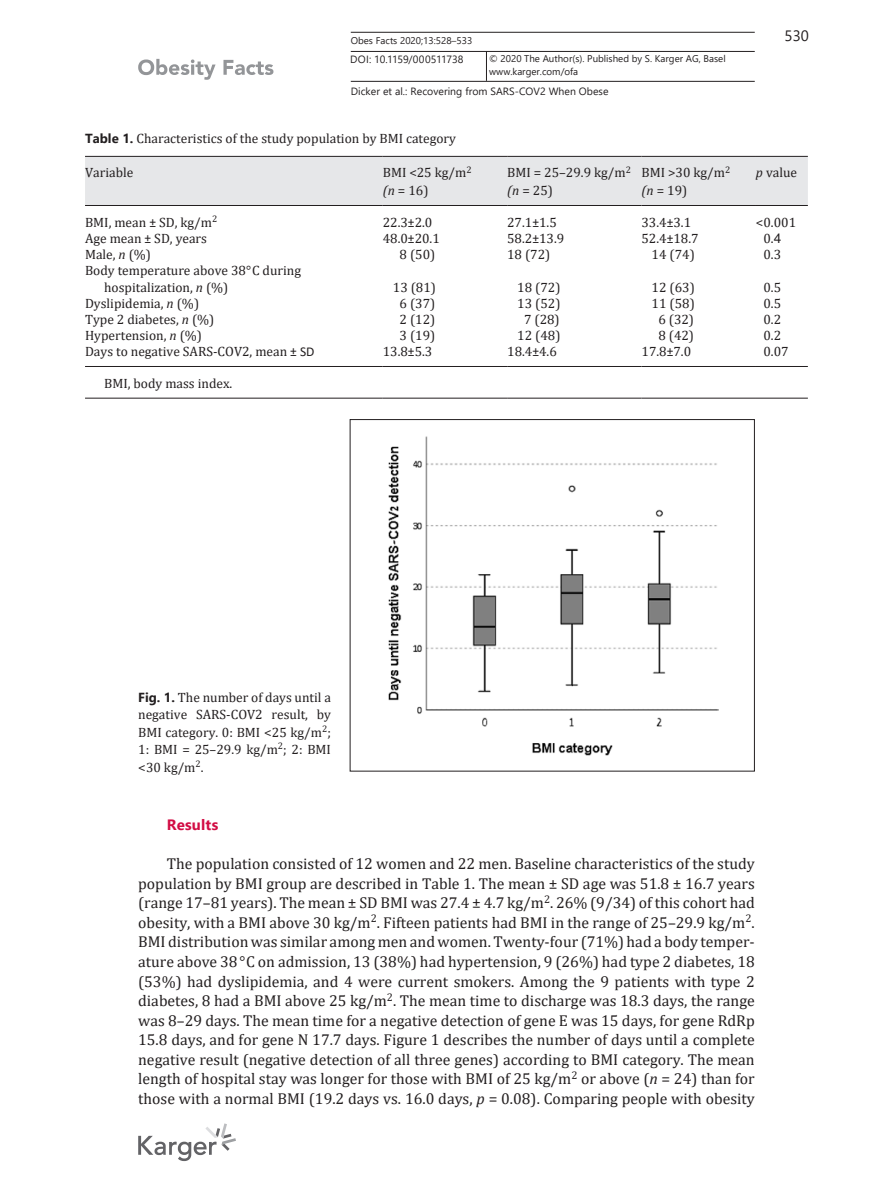
<style>
.page{position:relative;width:893px;height:1191px;background:#fff}
.page>*{position:absolute;margin:0;border:0;box-sizing:border-box;transform-origin:0 0}
.t1{font:15.75px/19.5px "Cambria";color:#231f20;text-align:justify}
.t2{font:700 15px "Segoe UI";letter-spacing:.01em;color:#d20d44}
.t3{font:15px "Segoe UI";color:#231f20}
.t4{font:13.5px/17.4px "Cambria";color:#231f20}
.t5{font:10.5px "Segoe UI";letter-spacing:.005em;color:#231f20}
.t6{font:9.75px "Segoe UI";color:#231f20}
.s1{font-family:"Segoe UI";font-weight:700;font-size:13.2px}
.s2{font-style:italic}
.s3{font-family:"Calibri"}
.s4{font-family:"Helvetica"}
</style>
<div class="page">
<svg style="left:138px;top:59px;width:135px;height:21px"></svg>
<hr style="left:351px;top:51px;width:404px;height:1px;background:#231f20">
<hr style="left:351px;top:81px;width:404px;height:1px;background:#231f20">
<hr style="left:351px;top:32px;width:404px;height:1px;background:#231f20">
<hr style="left:486px;top:51px;width:1px;height:30px;background:#231f20">
<svg style="left:138px;top:1123px;width:98px;height:38px"></svg>
<div style="left:85px;top:157px;width:723px;height:48px;background:#e6e7e9"></div>
<hr style="left:85px;top:156px;width:298px;height:1px;background:#231f20">
<hr style="left:383px;top:156px;width:124px;height:1px;background:#231f20">
<hr style="left:507px;top:156px;width:134px;height:1px;background:#231f20">
<hr style="left:641px;top:156px;width:115px;height:1px;background:#231f20">
<hr style="left:756px;top:156px;width:52px;height:1px;background:#231f20">
<hr style="left:85px;top:205px;width:298px;height:1px;background:#231f20">
<hr style="left:383px;top:205px;width:124px;height:1px;background:#231f20">
<hr style="left:507px;top:205px;width:134px;height:1px;background:#231f20">
<hr style="left:641px;top:205px;width:115px;height:1px;background:#231f20">
<hr style="left:756px;top:205px;width:52px;height:1px;background:#231f20">
<hr style="left:85px;top:366px;width:298px;height:1px;background:#231f20">
<hr style="left:383px;top:366px;width:124px;height:1px;background:#231f20">
<hr style="left:507px;top:366px;width:134px;height:1px;background:#231f20">
<hr style="left:641px;top:366px;width:115px;height:1px;background:#231f20">
<hr style="left:756px;top:366px;width:52px;height:1px;background:#231f20">
<hr style="left:85px;top:398px;width:298px;height:1px;background:#231f20">
<hr style="left:383px;top:398px;width:124px;height:1px;background:#231f20">
<hr style="left:507px;top:398px;width:134px;height:1px;background:#231f20">
<hr style="left:641px;top:398px;width:115px;height:1px;background:#231f20">
<hr style="left:756px;top:398px;width:52px;height:1px;background:#231f20">
<img style="left:388px;top:436px;width:330px;height:319px">
<div style="left:350px;top:419px;width:405px;height:352px;border:1px solid #231f20"></div>
<p class="t6" style="left:351px;top:31px;width:123px">Obes Facts 2020;13:528–533</p>
<p class="t3" style="left:785px;top:22px;width:26px">530</p>
<p class="t5" style="left:350px;top:49px;width:115px">DOI: 10.1159/000511738</p>
<p class="t6" style="left:489px;top:50px;width:238px">© 2020 The Author(s). Published by S. Karger AG, Basel</p>
<p class="t6" style="left:489px;top:62px;width:90px">www.karger.com/ofa</p>
<p class="t5" style="left:351px;top:81px;width:259px">Dicker et al.: Recovering from SARS-COV2 When Obese</p>
<p class="t4" style="left:85px;top:130px;width:372px"><span class="s1">Table 1.</span> Characteristics of the study population by BMI category</p>
<p class="t4" style="left:85px;top:164px;width:50px">Variable</p>
<p class="t4" style="left:383px;top:164px;width:90px">BMI &lt;25 kg/m<sup>2 </sup><span class="s2">(n</span> = 16)</p>
<p class="t4" style="left:507px;top:164px;width:125px">BMI = 25–29.9 kg/m<sup>2 </sup><span class="s2">(n</span> = 25)</p>
<p class="t4" style="left:641px;top:164px;width:90px">BMI &gt;30 kg/m<sup>2 </sup><span class="s2">(n</span> = 19)</p>
<p class="t4" style="left:756px;top:164px;width:43px"><span class="s2">p</span> value</p>
<p class="t4" style="left:85px;top:213px;width:134px">BMI, mean <span class="s3">±</span> SD, kg/m<sup>2</sup></p>
<p class="t4" style="left:383px;top:213px;width:51px">22.3<span class="s3">±</span>2.0</p>
<p class="t4" style="left:507px;top:213px;width:51px">27.1<span class="s3">±</span>1.5</p>
<p class="t4" style="left:641px;top:213px;width:51px">33.4<span class="s3">±</span>3.1</p>
<p class="t4" style="left:756px;top:213px;width:42px">&lt;0.001</p>
<p class="t4" style="left:85px;top:229px;width:123px">Age mean <span class="s3">±</span> SD, years</p>
<p class="t4" style="left:383px;top:229px;width:59px">48.0<span class="s3">±</span>20.1</p>
<p class="t4" style="left:507px;top:229px;width:59px">58.2<span class="s3">±</span>13.9</p>
<p class="t4" style="left:641px;top:229px;width:59px">52.4<span class="s3">±</span>18.7</p>
<p class="t4" style="left:763px;top:229px;width:19px">0.<span class="s4">4</span></p>
<p class="t4" style="left:85px;top:245px;width:68px">Male, <span class="s2">n</span> (%)</p>
<p class="t4" style="left:400px;top:245px;width:37px">8 (50)</p>
<p class="t4" style="left:507px;top:245px;width:45px">18 (72)</p>
<p class="t4" style="left:652px;top:245px;width:45px">14 (74)</p>
<p class="t4" style="left:763px;top:245px;width:19px">0.3</p>
<p class="t4" style="left:104px;top:261px;width:198px;text-indent:-19px">Body temperature above 38°C during hospitalization, <span class="s2">n</span> (%)</p>
<p class="t4" style="left:393px;top:279px;width:45px">13 (81)</p>
<p class="t4" style="left:517px;top:279px;width:45px">18 (72)</p>
<p class="t4" style="left:652px;top:279px;width:45px">12 (63)</p>
<p class="t4" style="left:763px;top:279px;width:19px">0.5</p>
<p class="t4" style="left:85px;top:294px;width:116px">Dyslipidemia, <span class="s2">n</span> (%)</p>
<p class="t4" style="left:400px;top:294px;width:37px">6 (37)</p>
<p class="t4" style="left:517px;top:294px;width:45px">13 (52)</p>
<p class="t4" style="left:652px;top:294px;width:45px">11 (58)</p>
<p class="t4" style="left:763px;top:294px;width:19px">0.5</p>
<p class="t4" style="left:85px;top:310px;width:131px">Type 2 diabetes, <span class="s2">n</span> (%)</p>
<p class="t4" style="left:400px;top:310px;width:37px">2 (12)</p>
<p class="t4" style="left:524px;top:310px;width:37px">7 (28)</p>
<p class="t4" style="left:658px;top:310px;width:37px">6 (32)</p>
<p class="t4" style="left:763px;top:310px;width:19px">0.2</p>
<p class="t4" style="left:85px;top:326px;width:118px">Hypertension, <span class="s2">n</span> (%)</p>
<p class="t4" style="left:400px;top:326px;width:37px">3 (19)</p>
<p class="t4" style="left:517px;top:326px;width:45px">12 (48)</p>
<p class="t4" style="left:658px;top:326px;width:37px">8 (42)</p>
<p class="t4" style="left:763px;top:326px;width:19px">0.2</p>
<p class="t4" style="left:85px;top:342px;width:231px">Days to negative SARS-COV2, mean <span class="s3">± SD</span></p>
<p class="t4" style="left:383px;top:342px;width:51px">13.8<span class="s3">±</span>5.3</p>
<p class="t4" style="left:507px;top:342px;width:51px">18.4<span class="s3">±</span>4.6</p>
<p class="t4" style="left:641px;top:342px;width:51px">17.8<span class="s3">±</span>7.0</p>
<p class="t4" style="left:763px;top:342px;width:27px">0.07</p>
<p class="t4" style="left:104px;top:374px;width:130px">BMI, body mass index.</p>
<p class="t4" style="left:138px;top:688px;width:194px;text-align:justify"><span class="s1">Fig. 1.</span> The number of days until a negative SARS-COV2 result, by BMI category. 0: BMI &lt;25 kg/m<sup>2</sup>; 1: BMI = 25–29.9 kg/m<sup>2</sup>; 2: BMI &lt;30 kg/m<sup>2</sup>.</p>
<p class="t2" style="left:167px;top:810px;width:53px">Results</p>
<p class="t1" style="left:138px;top:854px;width:618px;text-indent:29px">The population consisted of 12 women and 22 men. Baseline characteristics of the study population by BMI group are described in Table 1. The mean ± SD age was 51.8 ± 16.7 years (range 17–81 years). The mean ± SD BMI was 27.4 ± 4.7 kg/m<sup>2</sup>. 26% (9/34) of this cohort had obesity, with a BMI above 30 kg/m<sup>2</sup>. Fifteen patients had BMI in the range of 25–29.9 kg/m<sup>2</sup>.<br>BMI distribution was similar among men and women. Twenty-four (71%) had a body temper&shy;ature above 38°C on admission, 13 (38%) had hypertension, 9 (26%) had type 2 diabetes, 18 (53%) had dyslipidemia, and 4 were current smokers. Among the 9 patients with type 2 diabetes, 8 had a BMI above 25 kg/m<sup>2</sup>. The mean time to discharge was 18.3 days, the range was 8–29 days. The mean time for a negative detection of gene E was 15 days, for gene RdRp 15.8 days, and for gene N 17.7 days. Figure 1 describes the number of days until a complete negative result (negative detection of all three genes) according to BMI category. The mean length of hospital stay was longer for those with BMI of 25 kg/m<sup>2</sup> or above (<span class="s2">n</span> = 24) than for those with a normal BMI (19.2 days vs. 16.0 days, <span class="s2">p</span> = 0.08). Comparing people with obesity</p>
</div>
